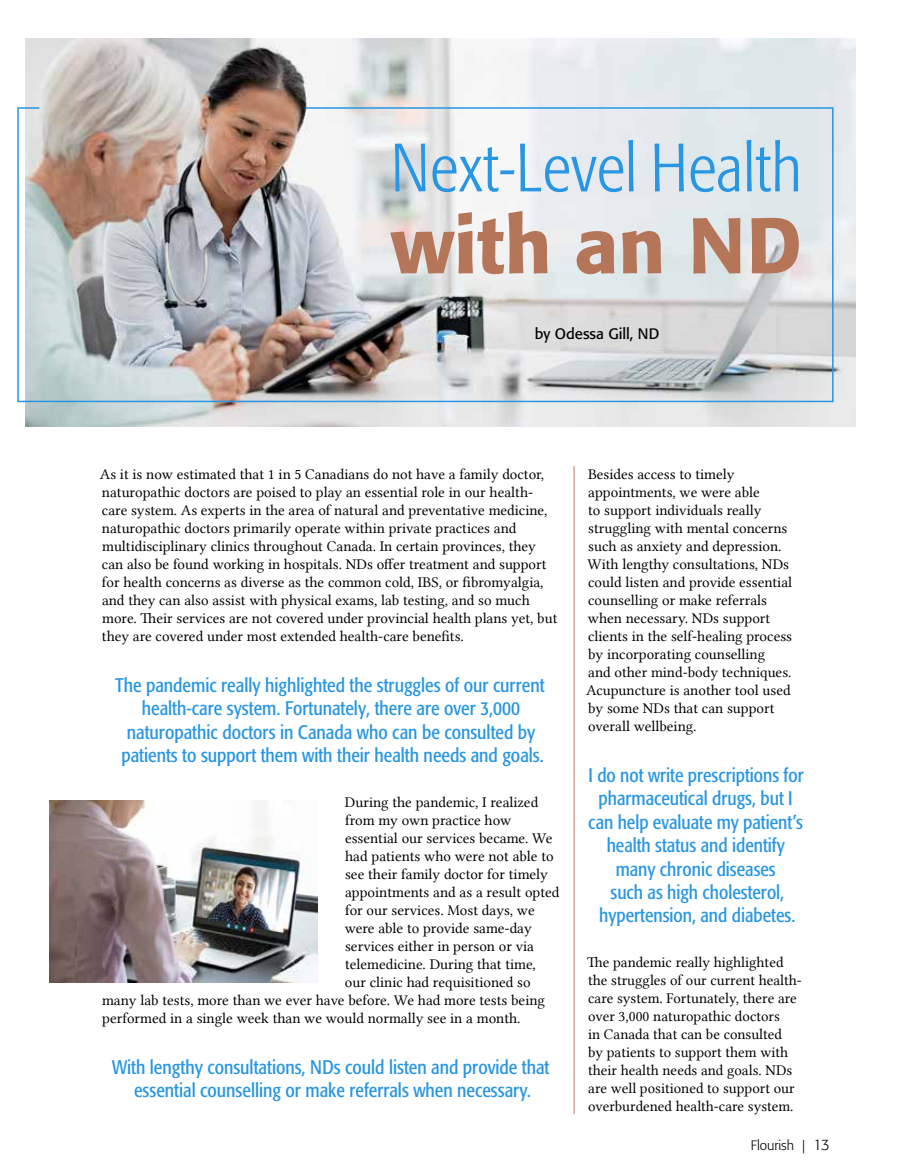
<style>
.page{position:relative;width:905px;height:1175px;background:#fff}
.page>*{position:absolute;margin:0;border:0;box-sizing:border-box;transform-origin:0 0}
.t1{font:500 78px "Formata";color:#b57559}
.t2{font:300 condensed 67.5px "Formata";color:#2896e3}
.t3{font:condensed 19.5px/23.4px "Formata";color:#2896e3;text-align:center}
.t4{font:15px/18px "Lin Libertine";color:#000}
.t5{font:15px "Formata";color:#000}
.t6{font:300 13.5px "Formata";color:#000}
.s1{font-size:15px}
</style>
<div class="page">
<img style="left:26px;top:39px;width:829px;height:387px">
<img style="left:17px;top:106px;width:817px;height:297px">
<img style="left:50px;top:800px;width:267px;height:182px">
<hr style="left:573px;top:466px;width:1px;height:648px;background:#be7d61">
<h2 class="t2" style="left:390px;top:129px;width:413px">Next-Level Health</h2>
<h1 class="t1" style="left:391px;top:198px;width:413px">with an ND</h1>
<p class="t5" style="left:535px;top:324px;width:126px">by Odessa Gill, ND</p>
<p class="t4" style="left:100px;top:465px;width:459px">As it is now estimated that 1 in 5 Canadians do not have a family doctor, naturopathic doctors are poised to play an essential role in our health&shy;care system. As experts in the area of natural and preventative medicine, naturopathic doctors primarily operate within private practices and multidisciplinary clinics throughout Canada. In certain provinces, they can also be found working in hospitals. NDs offer treatment and support for health concerns as diverse as the common cold, IBS, or fibromyalgia, and they can also assist with physical exams, lab testing, and so much more. Their services are not covered under provincial health plans yet, but they are covered under most extended health-care benefits.</p>
<h3 class="t3" style="left:115px;top:673px;width:431px">The pandemic really highlighted the struggles of our current health-care system. Fortunately, there are over 3,000 naturopathic doctors in Canada who can be consulted by patients to support them with their health needs and goals.</h3>
<p class="t4" style="left:345px;top:793px;width:195px">During the pandemic, I realized</p>
<p class="t4" style="left:345px;top:811px;width:168px">from my own practice how</p>
<p class="t4" style="left:345px;top:829px;width:209px">essential our services became. We</p>
<p class="t4" style="left:345px;top:847px;width:210px">had patients who were not able to</p>
<p class="t4" style="left:345px;top:865px;width:204px">see their family doctor for timely</p>
<p class="t4" style="left:345px;top:883px;width:216px">appointments and as a result opted</p>
<p class="t4" style="left:345px;top:901px;width:191px">for our services. Most days, we</p>
<p class="t4" style="left:344px;top:919px;width:189px">were able to provide same-day</p>
<p class="t4" style="left:345px;top:937px;width:190px">services either in person or via</p>
<p class="t4" style="left:345px;top:955px;width:192px">telemedicine. During that time,</p>
<p class="t4" style="left:345px;top:973px;width:187px">our clinic had requisitioned so</p>
<p class="t4" style="left:102px;top:991px;width:444px">many lab tests, more than we ever have before. We had more tests being</p>
<p class="t4" style="left:102px;top:1009px;width:420px">performed in a single week than we would normally see in a month.</p>
<h3 class="t3" style="left:112px;top:1055px;width:439px">With lengthy consultations, NDs could listen and provide that essential counselling or make referrals when necessary.</h3>
<p class="t4" style="left:586px;top:465px;width:207px">Besides access to timely appointments, we were able<br>to support individuals really struggling with mental concerns such as anxiety and depression.<br>With lengthy consultations, NDs could listen and provide essential counselling or make referrals when necessary. NDs support clients in the self-healing process by incorporating counselling<br>and other mind-body techniques.<br>Acupuncture is another tool used by some NDs that can support overall wellbeing.</p>
<h3 class="t3" style="left:588px;top:763px;width:217px">I do not write prescriptions for pharmaceutical drugs, but I can help evaluate my patient’s health status and identify many chronic diseases<br>such as high cholesterol, hypertension, and diabetes.</h3>
<p class="t4" style="left:587px;top:953px;width:216px">The pandemic really highlighted the struggles of our current health&shy;care system. Fortunately, there are over 3,000 naturopathic doctors<br>in Canada that can be consulted<br>by patients to support them with their health needs and goals. NDs are well positioned to support our overburdened health-care system.</p>
<p class="t6" style="left:750px;top:1137px;width:81px">Flourish | <span class="s1">13</span></p>
</div>
